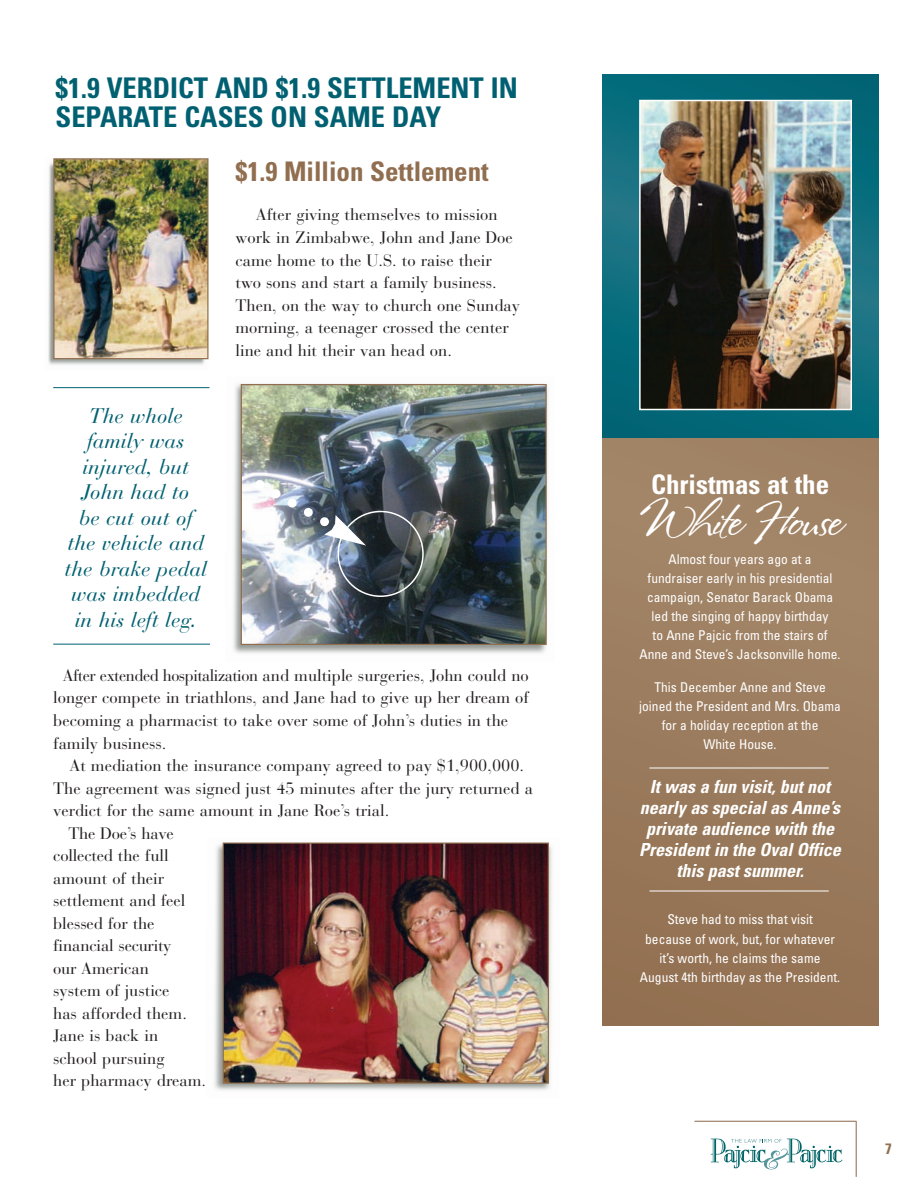
<style>
.page{position:relative;width:918px;height:1188px;background:#fff}
.page>*{position:absolute;margin:0;border:0;box-sizing:border-box;transform-origin:0 0}
.t1{font:48px "Stephanie Marie JF";letter-spacing:-.025em;color:#fff}
.t2{font:700 condensed 28.5px/28.5px "Univers";color:#006071}
.t3{font:700 condensed 27px "Univers";color:#906e4f}
.t4{font:700 condensed 27px "Univers";color:#fff}
.t5{font:italic 21px/25.5px "Bauer Bodoni";color:#006071;text-align:center}
.t6{font:italic 700 condensed 18px/21px "Univers";color:#fff;text-align:center}
.t7{font:16.5px/22.5px "Bauer Bodoni";color:#231f20}
.t8{font:700 condensed 15px "Univers";color:#906e4f}
.t9{font:condensed 13.5px/19px "Univers";color:#fff;text-align:center}
</style>
<div class="page">
<img style="left:233px;top:383px;width:315px;height:271px">
<img style="left:214px;top:842px;width:338px;height:248px">
<img style="left:48px;top:163px;width:161px;height:202px">
<div style="left:30px;top:142px;width:182px;height:247px;border:1px solid #fff"></div>
<svg style="left:711px;top:1139px;width:131px;height:31px"></svg>
<hr style="left:856px;top:1121px;width:1px;height:56px;background:#906e4f">
<hr style="left:694px;top:1121px;width:162px;height:1px;background:#906e4f">
<hr style="left:53px;top:387px;width:156px;height:1px;background:#006071">
<img style="left:55px;top:160px;width:152px;height:197px">
<div style="left:53px;top:158px;width:156px;height:201px;border:1px solid #906e4f"></div>
<img style="left:225px;top:845px;width:322px;height:237px">
<div style="left:223px;top:843px;width:326px;height:241px;border:1px solid #906e4f"></div>
<img style="left:243px;top:386px;width:302px;height:257px">
<div style="left:241px;top:384px;width:306px;height:261px;border:1px solid #906e4f"></div>
<div style="left:602px;top:74px;width:277px;height:952px;background:#9c7d5f"></div>
<svg style="left:602px;top:74px;width:277px;height:363px;background:#0a6c7c"></svg>
<img style="left:642px;top:103px;width:207px;height:304px">
<div style="left:639px;top:100px;width:213px;height:310px;border:2px solid #fff"></div>
<img style="left:255px;top:477px;width:169px;height:120px">
<hr style="left:650px;top:768px;width:179px;height:1px;background:#fff">
<hr style="left:650px;top:891px;width:179px;height:1px;background:#fff">
<hr style="left:53px;top:644px;width:157px;height:1px;background:#006071">
<h2 class="t2" style="left:56px;top:76px;width:464px">$1.9 VERDICT AND $1.9 SETTLEMENT IN<br>SEPARATE CASES ON SAME DAY</h2>
<h3 class="t3" style="left:236px;top:162px;width:255px">$1.9 Million Settlement</h3>
<p class="t7" style="left:236px;top:206px;width:286px;text-indent:20px">After giving themselves to mission work in Zimbabwe, John and Jane Doe came home to the U.S. to raise their two sons and start a family business.<br>Then, on the way to church one Sunday morning, a teenager crossed the center line and hit their van head on.</p>
<p class="t5" style="left:65px;top:406px;width:144px">The whole family was injured, but<br>John had to<br>be cut out of the vehicle and the brake pedal was imbedded in his left leg.</p>
<p class="t7" style="left:53px;top:666px;width:477px;text-indent:9px">After extended hospitalization and multiple surgeries, John could no longer compete in triathlons, and Jane had to give up her dream of becoming a pharmacist to take over some of John’s duties in the family business.</p>
<p class="t7" style="left:69px;top:756px;width:456px">At mediation the insurance company agreed to pay $1,900,000.</p>
<p class="t7" style="left:53px;top:779px;width:481px">The agreement was signed just 45 minutes after the jury returned a</p>
<p class="t7" style="left:53px;top:801px;width:338px">verdict for the same amount in Jane Roe’s trial.</p>
<p class="t7" style="left:68px;top:824px;width:107px">The Doe’s have</p>
<p class="t7" style="left:53px;top:846px;width:117px">collected the full</p>
<p class="t7" style="left:53px;top:869px;width:112px">amount of their</p>
<p class="t7" style="left:53px;top:891px;width:134px">settlement and feel</p>
<p class="t7" style="left:53px;top:914px;width:103px">blessed for the</p>
<p class="t7" style="left:53px;top:936px;width:120px">financial security</p>
<p class="t7" style="left:53px;top:959px;width:97px">our American</p>
<p class="t7" style="left:53px;top:981px;width:118px">system of justice</p>
<p class="t7" style="left:53px;top:1004px;width:135px">has afforded them.</p>
<p class="t7" style="left:53px;top:1026px;width:107px">Jane is back in</p>
<p class="t7" style="left:53px;top:1049px;width:113px">school pursuing</p>
<p class="t7" style="left:53px;top:1071px;width:154px">her pharmacy dream.</p>
<h3 class="t4" style="left:651px;top:475px;width:180px">Christmas at the</h3>
<h1 class="t1" style="left:639px;top:490px;width:204px">White House</h1>
<p class="t9" style="left:640px;top:551px;width:203px">Almost four years ago at a fundraiser early in his presidential campaign, Senator Barack Obama led the singing of happy birthday<br>to Anne Pajcic from the stairs of<br>Anne and Steve’s Jacksonville home.</p>
<p class="t9" style="left:639px;top:679px;width:203px">This December Anne and Steve joined the President and Mrs. Obama for a holiday reception at the<br>White House.</p>
<p class="t6" style="left:639px;top:777px;width:203px">It was a fun visit, but not nearly as special as Anne’s private audience with the<br>President in the Oval Office this past summer.</p>
<p class="t9" style="left:640px;top:911px;width:202px">Steve had to miss that visit<br>because of work, but, for whatever it’s worth, he claims the same<br>August 4th birthday as the President.</p>
<p class="t8" style="left:885px;top:1143px;width:8px">7</p>
</div>
